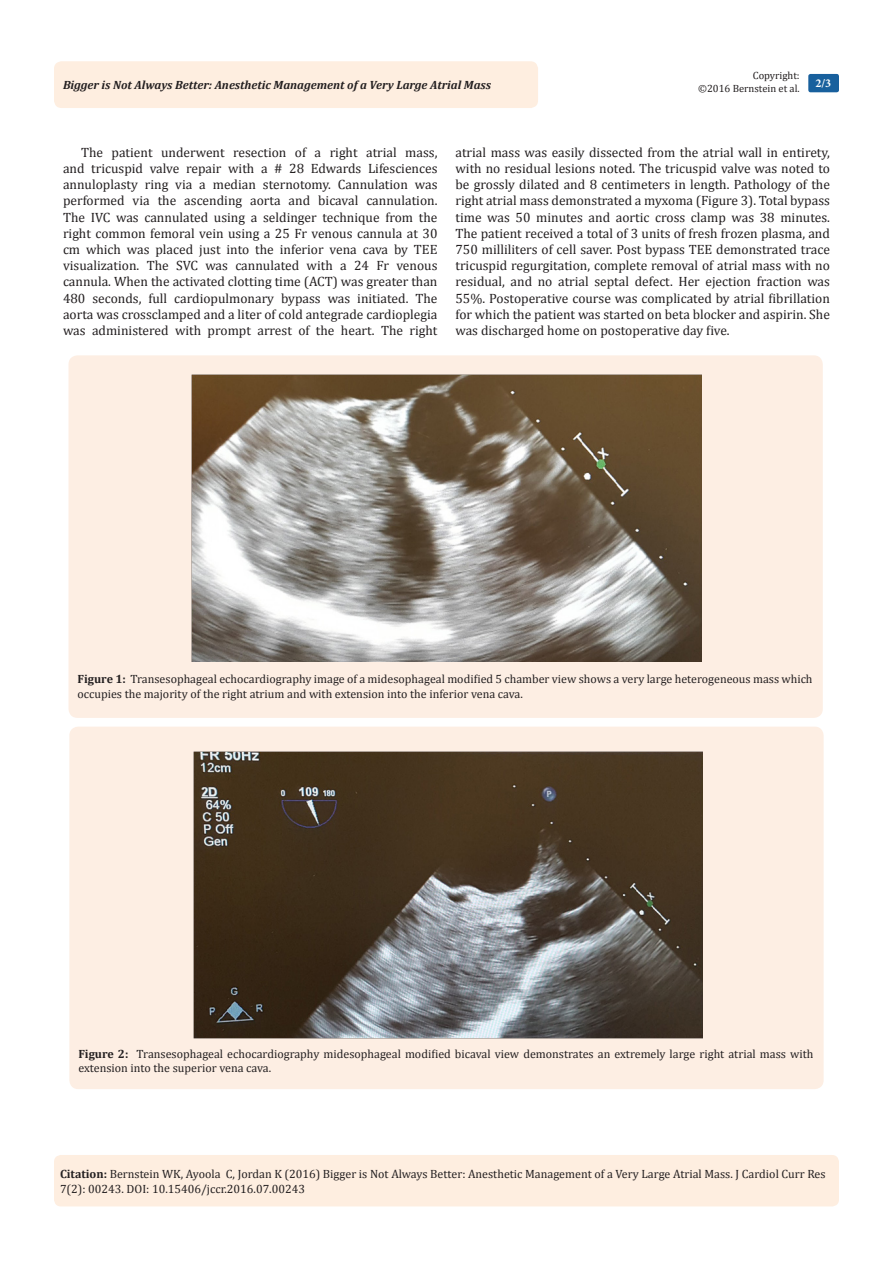
<style>
.page{position:relative;width:893px;height:1263px;background:#fff}
.page>*{position:absolute;margin:0;border:0;box-sizing:border-box;transform-origin:0 0}
.t1{font:13.5px/16.2px "Cambria";color:#231f20;text-align:justify}
.Citation{font:12px/14.4px "Cambria";color:#231f20}
.t2{font:italic 700 12px "Cambria";color:#231f20}
.t3{font:700 12px "Minion Pro";color:#fff}
.t4{font:10.5px/12.6px "Cambria";color:#231f20;text-align:right}
.s1{font-weight:700}
</style>
<div class="page">
<div style="left:54px;top:1155px;width:785px;height:51px;background:#feeee0;border-radius:7px"></div>
<div style="left:54px;top:61px;width:484px;height:47px;background:#feeee0;border-radius:8px"></div>
<div style="left:808px;top:74px;width:31px;height:18px;background:#18609d;border-radius:2px"></div>
<div style="left:69px;top:355px;width:754px;height:363px;background:#fdeee3;border-radius:9px"></div>
<img style="left:192px;top:374px;width:510px;height:288px">
<div style="left:69px;top:727px;width:755px;height:362px;background:#fdeee3;border-radius:9px"></div>
<img style="left:194px;top:751px;width:509px;height:287px">
<p class="t4" style="left:698px;top:69px;width:103px">Copyright:<br>©2016 Bernstein et al.</p>
<p class="t2" style="left:63px;top:77px;width:430px">Bigger is Not Always Better: Anesthetic Management of a Very Large Atrial Mass</p>
<p class="t3" style="left:815px;top:75px;width:17px">2/3</p>
<p class="t1" style="left:63px;top:144px;width:376px;text-indent:18px">The patient underwent resection of a right atrial mass, and tricuspid valve repair with a # 28 Edwards Lifesciences annuloplasty ring via a median sternotomy. Cannulation was performed via the ascending aorta and bicaval cannulation.<br>The IVC was cannulated using a seldinger technique from the right common femoral vein using a 25 Fr venous cannula at 30 cm which was placed just into the inferior vena cava by TEE visualization. The SVC was cannulated with a 24 Fr venous cannula. When the activated clotting time (ACT) was greater than 480 seconds, full cardiopulmonary bypass was initiated. The aorta was crossclamped and a liter of cold antegrade cardioplegia was administered with prompt arrest of the heart. The right</p>
<p class="t1" style="left:455px;top:144px;width:376px">atrial mass was easily dissected from the atrial wall in entirety, with no residual lesions noted. The tricuspid valve was noted to be grossly dilated and 8 centimeters in length. Pathology of the right atrial mass demonstrated a myxoma (Figure 3). Total bypass time was 50 minutes and aortic cross clamp was 38 minutes.<br>The patient received a total of 3 units of fresh frozen plasma, and 750 milliliters of cell saver. Post bypass TEE demonstrated trace tricuspid regurgitation, complete removal of atrial mass with no residual, and no atrial septal defect. Her ejection fraction was 55%. Postoperative course was complicated by atrial fibrillation for which the patient was started on beta blocker and aspirin. She was discharged home on postoperative day five.</p>
<p class="Citation" style="left:78px;top:672px;width:737px"><span class="s1">Figure 1:</span> Transesophageal echocardiography image of a midesophageal modified 5 chamber view shows a very large heterogeneous mass which occupies the majority of the right atrium and with extension into the inferior vena cava.</p>
<p class="Citation" style="left:78px;top:1046px;width:736px"><span class="s1">Figure 2:</span> Transesophageal echocardiography midesophageal modified bicaval view demonstrates an extremely large right atrial mass with extension into the superior vena cava.</p>
<p class="Citation" style="left:60px;top:1167px;width:767px"><span class="s1">Citation:</span> Bernstein WK, Ayoola C, Jordan K (2016) Bigger is Not Always Better: Anesthetic Management of a Very Large Atrial Mass. J Cardiol Curr Res<br>7(2): 00243. DOI: 10.15406/jccr.2016.07.00243</p>
</div>
